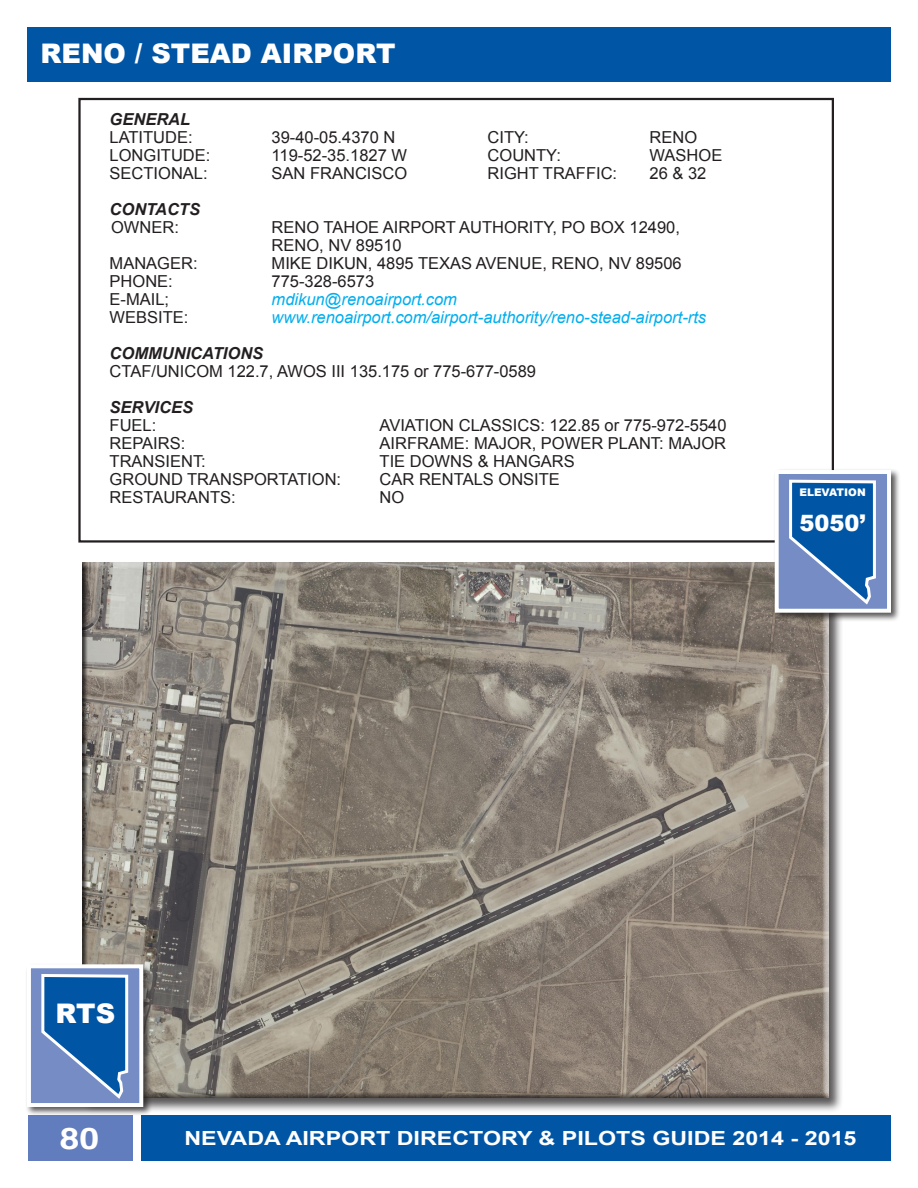
<style>
.page{position:relative;width:918px;height:1188px;background:#fff}
.page>*{position:absolute;margin:0;border:0;box-sizing:border-box;transform-origin:0 0}
.t1{font:700 29.7px "Helvetica";color:#fff;scale:1.19 1}
.t2{font:900 27px "Arial";color:#fff}
.t3{font:900 22.5px "Arial";color:#fff}
.t4{font:700 19.5px "Arial";color:#fff;scale:1.19 1}
.t5{font:16.5px/18px "Arial";color:#231f20}
.t6{font:italic 16.5px "Arial";color:#00aeef}
.t7{font:italic 700 16.5px "Arial";color:#231f20}
.t8{font:900 10.5px "Arial";color:#fff}
</style>
<div class="page">
<div style="left:28px;top:27px;width:863px;height:55px;background:#0155a5"></div>
<div style="left:142px;top:1116px;width:749px;height:45px;background:#0155a5"></div>
<div style="left:28px;top:1116px;width:104px;height:45px;background:#627dbd"></div>
<div style="left:81px;top:562px;width:763px;height:551px;background:#231f20;opacity:.75"></div>
<div style="left:81px;top:562px;width:748px;height:537px;background:#231f20;opacity:.75"></div>
<div style="left:78px;top:98px;width:756px;height:445px;border:2px solid #231f20"></div>
<div style="left:773px;top:469px;width:128px;height:153px;background:#231f20;opacity:.75"></div>
<div style="left:775px;top:470px;width:116px;height:143px;background:#768cc5;border:4px solid #fff"></div>
<svg style="left:789px;top:479px;width:87px;height:126px"></svg>
<div style="left:25px;top:963px;width:128px;height:154px;background:#231f20;opacity:.75"></div>
<div style="left:27px;top:964px;width:116px;height:143px;background:#768cc5;border:4px solid #fff"></div>
<svg style="left:41px;top:974px;width:88px;height:125px"></svg>
<p class="t2" style="left:40px;top:34px;width:357px">RENO / STEAD AIRPORT</p>
<p class="t7" style="left:110px;top:108px;width:82px">GENERAL</p>
<p class="t5" style="left:110px;top:128px;width:85px">LATITUDE:</p>
<p class="t5" style="left:272px;top:128px;width:125px">39-40-05.4370 N</p>
<p class="t5" style="left:488px;top:128px;width:43px">CITY:</p>
<p class="t5" style="left:650px;top:128px;width:49px">RENO</p>
<p class="t5" style="left:110px;top:146px;width:102px">LONGITUDE:</p>
<p class="t5" style="left:272px;top:146px;width:137px">119-52-35.1827 W</p>
<p class="t5" style="left:488px;top:146px;width:75px">COUNTY:</p>
<p class="t5" style="left:650px;top:146px;width:74px">WASHOE</p>
<p class="t5" style="left:110px;top:164px;width:100px">SECTIONAL:</p>
<p class="t5" style="left:272px;top:164px;width:137px">SAN FRANCISCO</p>
<p class="t5" style="left:488px;top:164px;width:131px">RIGHT TRAFFIC:</p>
<p class="t5" style="left:650px;top:164px;width:58px">26 &amp; 32</p>
<p class="t7" style="left:110px;top:198px;width:92px">CONTACTS</p>
<p class="t5" style="left:111px;top:218px;width:69px">OWNER:</p>
<p class="t5" style="left:272px;top:218px;width:410px">RENO TAHOE AIRPORT AUTHORITY, PO BOX 12490,<br>RENO, NV 89510</p>
<p class="t5" style="left:110px;top:254px;width:90px">MANAGER:</p>
<p class="t5" style="left:272px;top:254px;width:412px">MIKE DIKUN, 4895 TEXAS AVENUE, RENO, NV 89506</p>
<p class="t5" style="left:110px;top:272px;width:65px">PHONE:</p>
<p class="t5" style="left:272px;top:272px;width:104px">775-328-6573</p>
<p class="t5" style="left:110px;top:290px;width:61px">E-MAIL;</p>
<p class="t6" style="left:272px;top:288px;width:187px">mdikun@renoairport.com</p>
<p class="t5" style="left:110px;top:308px;width:80px">WEBSITE:</p>
<p class="t6" style="left:272px;top:306px;width:436px">www.renoairport.com/airport-authority/reno-stead-airport-rts</p>
<p class="t7" style="left:110px;top:342px;width:155px">COMMUNICATIONS</p>
<p class="t5" style="left:110px;top:362px;width:428px">CTAF/UNICOM 122.7, AWOS III 135.175 or 775-677-0589</p>
<p class="t7" style="left:110px;top:396px;width:85px">SERVICES</p>
<p class="t5" style="left:110px;top:416px;width:48px">FUEL:</p>
<p class="t5" style="left:380px;top:416px;width:348px">AVIATION CLASSICS: 122.85 or 775-972-5540</p>
<p class="t5" style="left:110px;top:434px;width:77px">REPAIRS:</p>
<p class="t5" style="left:380px;top:434px;width:348px">AIRFRAME: MAJOR, POWER PLANT: MAJOR</p>
<p class="t5" style="left:110px;top:452px;width:98px">TRANSIENT:</p>
<p class="t5" style="left:380px;top:452px;width:197px">TIE DOWNS &amp; HANGARS</p>
<p class="t5" style="left:110px;top:470px;width:233px">GROUND TRANSPORTATION:</p>
<p class="t5" style="left:380px;top:470px;width:182px">CAR RENTALS ONSITE</p>
<p class="t5" style="left:110px;top:488px;width:128px">RESTAURANTS:</p>
<p class="t5" style="left:380px;top:488px;width:26px">NO</p>
<p class="t8" style="left:799px;top:485px;width:68px">ELEVATION</p>
<p class="t3" style="left:799px;top:506px;width:68px">5050’</p>
<p class="t2" style="left:56px;top:994px;width:61px">RTS</p>
<h1 class="t1" style="left:60px;top:1115px;width:35px">80</h1>
<p class="t4" style="left:185px;top:1125px;width:566px">NEVADA AIRPORT DIRECTORY &amp; PILOTS GUIDE 2014 - 2015</p>
</div>
